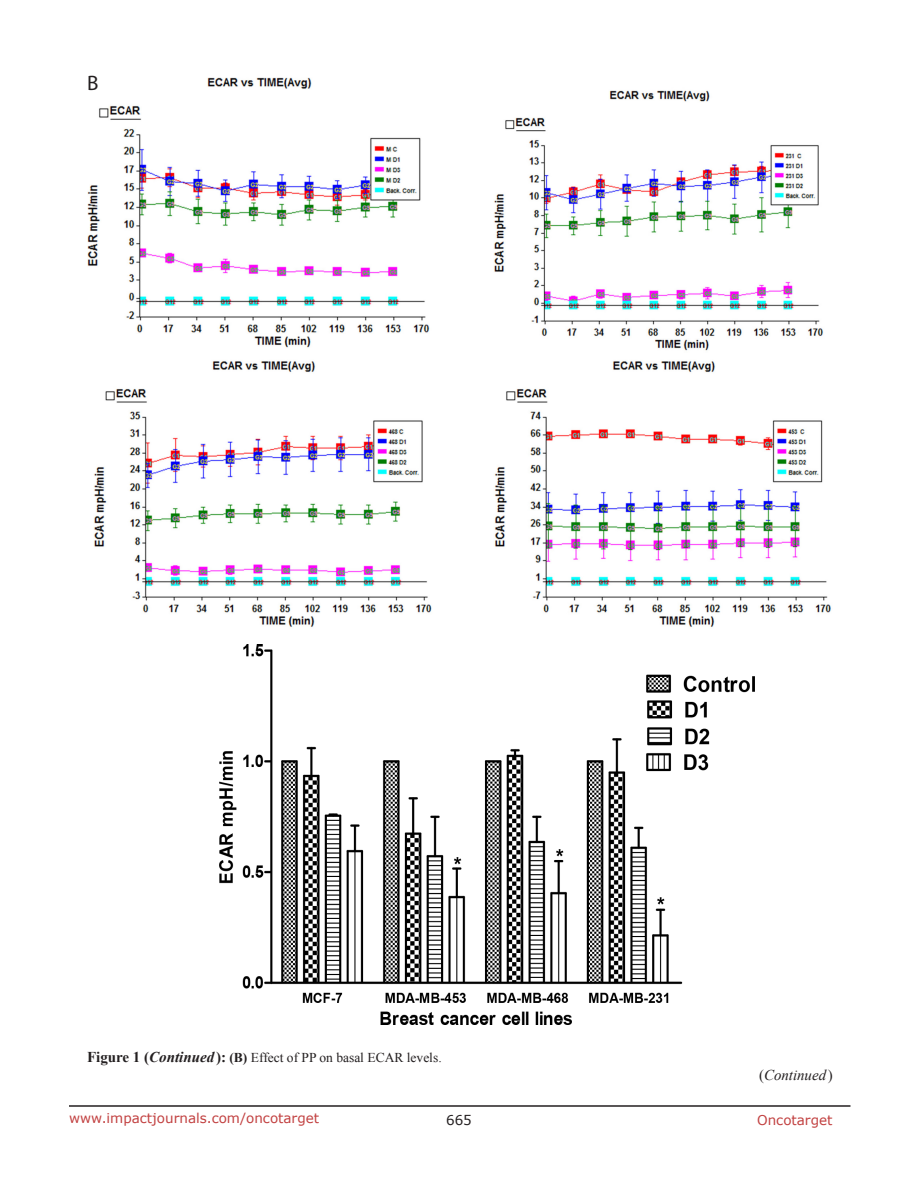
<style>
.page{position:relative;width:918px;height:1188px;background:#fff}
.page>*{position:absolute;margin:0;border:0;box-sizing:border-box;transform-origin:0 0}
.Body_UL2{font:21px "Myriad Pro";color:#231f20}
.TableText{font:italic 15px "Times New Roman";color:#231f20}
.FigureText{font:13.5px "Times New Roman";color:#231f20}
.t1{font:13.5px "Verdana";color:#c24141}
.t2{font:13.5px "Verdana";color:#231f20}
.s1{font-weight:700;font-size:15px}
.s2{font-weight:700;font-style:italic;font-size:15px}
.s3{font-weight:700}
.s4{font-style:normal}
</style>
<div class="page">
<hr style="left:69px;top:1105px;width:781px;height:2px;background:#231f20">
<img style="left:87px;top:77px;width:744px;height:550px">
<img style="left:219px;top:645px;width:535px;height:379px">
<p class="Body_UL2" style="left:87px;top:70px;width:13px">B</p>
<p class="FigureText" style="left:87px;top:1048px;width:356px"><span class="s1">Figure 1 (</span><span class="s2">Continued</span><span class="s1">):</span> <span class="s3">(B)</span> Effect of PP on basal ECAR levels.</p>
<p class="TableText" style="left:759px;top:1065px;width:75px"><span class="s4">(</span>Continued<span class="s4">)</span></p>
<p class="t1" style="left:69px;top:1109px;width:252px">www.impactjournals.com/oncotarget</p>
<p class="t2" style="left:446px;top:1111px;width:27px">665</p>
<p class="t1" style="left:757px;top:1111px;width:77px">Oncotarget</p>
</div>
